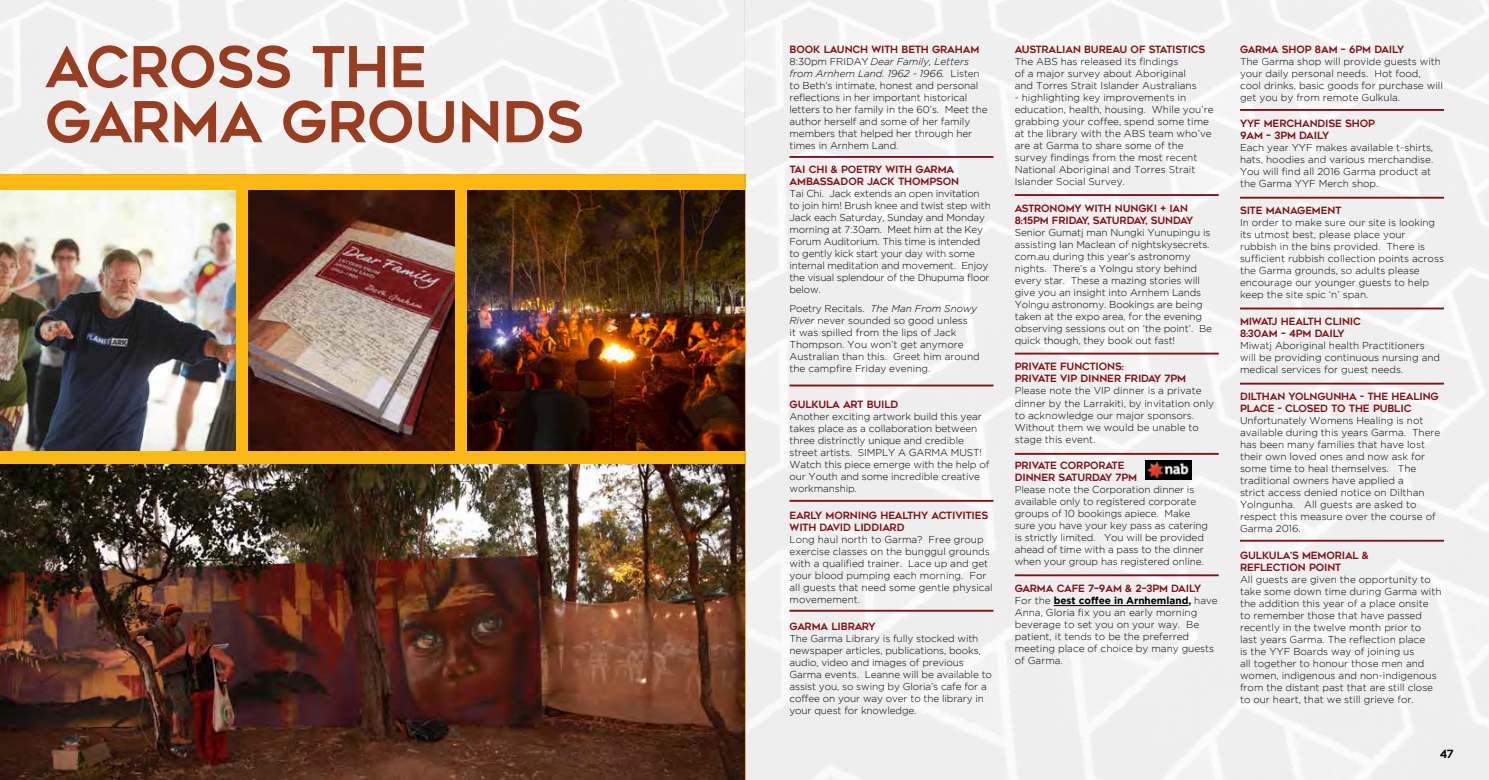
<style>
.page{position:relative;width:1489px;height:780px;background:#fff}
.page>*{position:absolute;margin:0;border:0;box-sizing:border-box;transform-origin:0 0}
.t1{font:56.25px/55px "Geometos";letter-spacing:-.01em;color:#993d21}
.t2{font:11.25px "Geometos";color:#000}
.t3{font:300 10px/12px "Gotham";color:#000}
.t4{font:10px/12px "Geometos";letter-spacing:-.01em;color:#851013}
.t5{font:300 10px/12px "Gotham";letter-spacing:-.02em;color:#000}
.s1{font-style:italic}
.s2{font-weight:700}
</style>
<div class="page">
<div style="left:0;top:175px;width:745px;height:605px;background:#fdb913"></div>
<img style="left:0;top:0;width:744px;height:175px">
<img style="left:744px;top:0;width:744px;height:780px">
<hr style="left:1053px;top:605px;width:135px;height:1px;background:#000">
<hr style="left:789px;top:156px;width:204px;height:2px;background:#851013">
<hr style="left:789px;top:384px;width:204px;height:2px;background:#851013">
<hr style="left:789px;top:500px;width:204px;height:1px;background:#851013">
<hr style="left:789px;top:609px;width:204px;height:2px;background:#851013">
<hr style="left:1014px;top:574px;width:204px;height:2px;background:#851013">
<hr style="left:1014px;top:453px;width:204px;height:2px;background:#851013">
<hr style="left:1014px;top:352px;width:204px;height:2px;background:#851013">
<hr style="left:1014px;top:194px;width:204px;height:2px;background:#851013">
<hr style="left:1239px;top:197px;width:204px;height:2px;background:#851013">
<hr style="left:1239px;top:307px;width:204px;height:2px;background:#851013">
<hr style="left:1239px;top:382px;width:204px;height:2px;background:#851013">
<hr style="left:1239px;top:539px;width:204px;height:2px;background:#851013">
<hr style="left:1239px;top:109px;width:204px;height:2px;background:#851013">
<img style="left:0;top:464px;width:744px;height:316px">
<img style="left:248px;top:190px;width:206px;height:260px">
<img style="left:0;top:190px;width:236px;height:260px">
<img style="left:468px;top:190px;width:276px;height:260px">
<img style="left:1145px;top:461px;width:46px;height:18px">
<h1 class="t1" style="left:45px;top:40px;width:540px">ACROSS THE<br>GARMA GROUNDS</h1>
<p class="t4" style="left:789px;top:43px;width:191px">BOOK LAUNCH WITH BETH GRAHAM</p>
<p class="t3" style="left:789px;top:55px;width:199px">8:30pm FRIDAY <span class="s1">Dear Family, Letters from Arnhem Land. 1962 - 1966.</span> Listen to Beth’s intimate, honest and personal reflections in her important historical letters to her family in the 60’s. Meet the author herself and some of her family members that helped her through her times in Arnhem Land.</p>
<p class="t4" style="left:789px;top:163px;width:171px">TAI CHI &amp; POETRY WITH GARMA<br>AMBASSADOR JACK THOMPSON</p>
<p class="t5" style="left:789px;top:187px;width:203px">Tai Chi. Jack extends an open invitation to join him! Brush knee and twist step with Jack each Saturday, Sunday and Monday morning at 7:30am. Meet him at the Key Forum Auditorium. This time is intended to gently kick start your day with some internal meditation and movement. Enjoy the visual splendour of the Dhupuma floor below.</p>
<p class="t3" style="left:789px;top:302px;width:192px">Poetry Recitals. <span class="s1">The Man From Snowy River</span> never sounded so good unless<br>it was spilled from the lips of Jack Thompson. You won’t get anymore Australian than this. Greet him around the campfire Friday evening.</p>
<p class="t4" style="left:789px;top:398px;width:110px">GULKULA ART BUILD</p>
<p class="t3" style="left:789px;top:410px;width:201px">Another exciting artwork build this year takes place as a collaboration between three distrinctly unique and credible street artists. SIMPLY A GARMA MUST!<br>Watch this piece emerge with the help of our Youth and some incredible creative workmanship.</p>
<p class="t4" style="left:789px;top:509px;width:200px">EARLY MORNING HEALTHY ACTIVITIES<br>WITH DAVID LIDDIARD</p>
<p class="t3" style="left:789px;top:533px;width:205px">Long haul north to Garma? Free group exercise classes on the bunggul grounds with a qualified trainer. Lace up and get your blood pumping each morning. For all guests that need some gentle physical movemement.</p>
<p class="t4" style="left:789px;top:620px;width:88px">GARMA LIBRARY</p>
<p class="t3" style="left:789px;top:632px;width:204px">The Garma Library is fully stocked with newspaper articles, publications, books, audio, video and images of previous Garma events. Leanne will be available to assist you, so swing by Gloria’s cafe for a coffee on your way over to the library in your quest for knowledge.</p>
<p class="t4" style="left:1014px;top:43px;width:192px">AUSTRALIAN BUREAU OF STATISTICS</p>
<p class="t3" style="left:1014px;top:55px;width:183px">The ABS has released its findings<br>of a major survey about Aboriginal and Torres Strait Islander Australians</p>
<p class="t3" style="left:1014px;top:91px;width:200px">- highlighting key improvements in education, health, housing. While you’re grabbing your coffee, spend some time at the library with the ABS team who’ve are at Garma to share some of the survey findings from the most recent National Aboriginal and Torres Strait Islander Social Survey.</p>
<p class="t4" style="left:1014px;top:202px;width:180px">ASTRONOMY WITH NUNGKI + IAN<br>8:15PM FRIDAY, SATURDAY, SUNDAY</p>
<p class="t3" style="left:1014px;top:226px;width:199px">Senior Gumatj man Nungki Yunupingu is assisting Ian Maclean of nightskysecrets. com.au during this year’s astronomy nights. There’s a Yolngu story behind every star. These a mazing stories will give you an insight into Arnhem Lands Yolngu astronomy. Bookings are being taken at the expo area, for the evening observing sessions out on ‘the point’. Be quick though, they book out fast!</p>
<p class="t4" style="left:1014px;top:361px;width:173px">PRIVATE FUNCTIONS:<br>PRIVATE VIP DINNER FRIDAY 7PM</p>
<p class="t3" style="left:1014px;top:385px;width:201px">Please note the VIP dinner is a private dinner by the Larrakiti, by invitation only to acknowledge our major sponsors.<br>Without them we would be unable to stage this event.</p>
<p class="t4" style="left:1014px;top:460px;width:124px">PRIVATE CORPORATE<br>DINNER SATURDAY 7PM</p>
<p class="t3" style="left:1014px;top:483px;width:195px">Please note the Corporation dinner is available only to registered corporate groups of 10 bookings apiece. Make sure you have your key pass as catering is strictly limited. You will be provided ahead of time with a pass to the dinner when your group has registered online.</p>
<p class="t4" style="left:1014px;top:582px;width:188px">GARMA CAFE 7–9AM &amp; 2–3PM DAILY</p>
<p class="t3" style="left:1014px;top:594px;width:204px">For the <span class="s2">best coffee in Arnhemland,</span> have<br>Anna, Gloria fix you an early morning beverage to set you on your way. Be patient, it tends to be the preferred meeting place of choice by many guests of Garma.</p>
<p class="t4" style="left:1239px;top:43px;width:166px">GARMA SHOP 8AM – 6PM DAILY</p>
<p class="t3" style="left:1239px;top:55px;width:204px">The Garma shop will provide guests with your daily personal needs. Hot food, cool drinks, basic goods for purchase will get you by from remote Gulkula.</p>
<p class="t4" style="left:1239px;top:118px;width:136px">YYF MERCHANDISE SHOP<br>9AM – 3PM DAILY</p>
<p class="t3" style="left:1239px;top:142px;width:195px">Each year YYF makes available t-shirts, hats, hoodies and various merchandise.<br>You will find all 2016 Garma product at the Garma YYF Merch shop.</p>
<p class="t4" style="left:1239px;top:205px;width:103px">SITE MANAGEMENT</p>
<p class="t3" style="left:1239px;top:217px;width:205px">In order to make sure our site is looking its utmost best, please place your rubbish in the bins provided. There is sufficient rubbish collection points across the Garma grounds, so adults please encourage our younger guests to help keep the site spic ‘n’ span.</p>
<p class="t4" style="left:1239px;top:316px;width:122px">MIWATJ HEALTH CLINIC<br>8:30AM – 4PM DAILY</p>
<p class="t3" style="left:1239px;top:339px;width:202px">Miwatj Aboriginal health Practitioners will be providing continuous nursing and medical services for guest needs.</p>
<p class="t4" style="left:1239px;top:390px;width:200px">DILTHAN YOLNGUNHA - THE HEALING<br>PLACE - CLOSED TO THE PUBLIC</p>
<p class="t3" style="left:1239px;top:414px;width:202px">Unfortunately Womens Healing is not available during this years Garma. There has been many families that have lost their own loved ones and now ask for some time to heal themselves. The traditional owners have applied a<br>strict access denied notice on Dilthan Yolngunha. All guests are asked to respect this measure over the course of Garma 2016.</p>
<p class="t4" style="left:1239px;top:549px;width:130px">GULKULA’S MEMORIAL &amp;<br>REFLECTION POINT</p>
<p class="t3" style="left:1239px;top:573px;width:203px">All guests are given the opportunity to take some down time during Garma with the addition this year of a place onsite<br>to remember those that have passed recently in the twelve month prior to<br>last years Garma. The reflection place<br>is the YYF Boards way of joining us<br>all together to honour those men and women, indigenous and non-indigenous from the distant past that are still close to our heart, that we still grieve for.</p>
<p class="t2" style="left:1439px;top:747px;width:15px">47</p>
</div>
